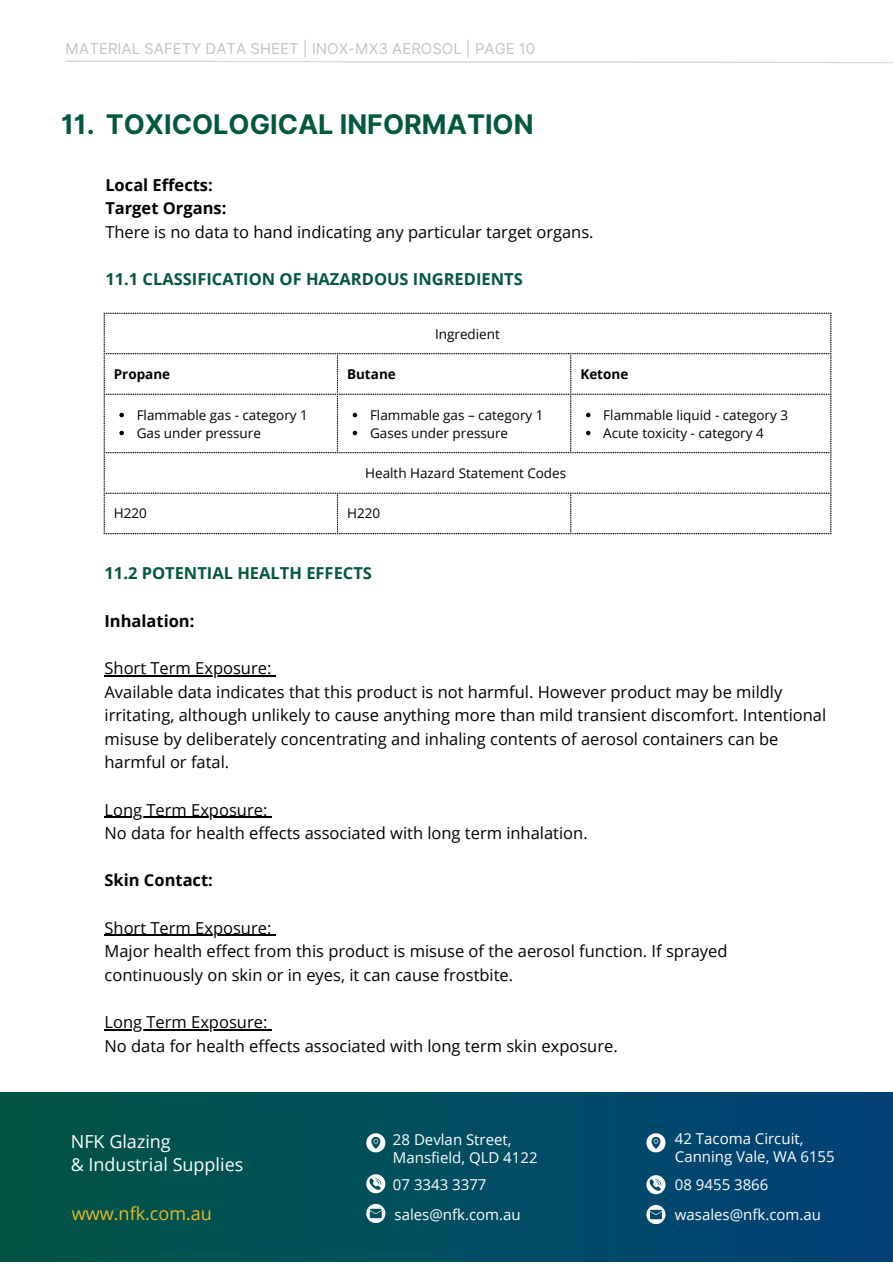
<style>
.page{position:relative;width:893px;height:1264px;background:#fff}
.page>*{position:absolute;margin:0;border:0;box-sizing:border-box;transform-origin:0 0}
.t1{font:700 27px "Inter";color:#00583d}
.t2{font:18px "Open Sans";color:#fff}
.t3{font:18px "Open Sans";color:#ecba25}
.t4{font:16.5px/23.5px "Open Sans";color:#000}
.t5{font:700 16.5px "Open Sans";color:#00583d}
.t6{font:700 16.5px "Open Sans";color:#000}
.t7{font:15px "Open Sans";color:#fff}
.t8{font:15px "Inter";color:#c4c4c4}
.t9{font:13.5px "Open Sans";color:#000}
.t10{font:700 13.5px "Open Sans";color:#000}
</style>
<div class="page">
<img style="left:0;top:1092px;width:892px;height:169px">
<svg style="left:366px;top:1174px;width:19px;height:19px"></svg>
<svg style="left:366px;top:1133px;width:19px;height:19px"></svg>
<svg style="left:366px;top:1203px;width:19px;height:19px"></svg>
<svg style="left:646px;top:1175px;width:19px;height:19px"></svg>
<svg style="left:646px;top:1133px;width:19px;height:19px"></svg>
<svg style="left:646px;top:1204px;width:19px;height:19px"></svg>
<svg style="left:65px;top:60px;width:827px;height:4px"></svg>
<svg style="left:104px;top:313px;width:234px;height:221px"></svg>
<svg style="left:339px;top:313px;width:232px;height:221px"></svg>
<svg style="left:572px;top:313px;width:259px;height:221px"></svg>
<hr style="left:104px;top:675px;width:167px;height:1px;background:#000">
<hr style="left:104px;top:816px;width:163px;height:1px;background:#000">
<hr style="left:104px;top:934px;width:167px;height:1px;background:#000">
<hr style="left:104px;top:1029px;width:163px;height:1px;background:#000">
<p class="t8" style="left:66px;top:40px;width:471px">MATERIAL SAFETY DATA SHEET | INOX-MX3 AEROSOL | PAGE 10</p>
<p class="t1" style="left:61px;top:108px;width:474px">11. TOXICOLOGICAL INFORMATION</p>
<p class="t6" style="left:105px;top:173px;width:109px">Local Effects:</p>
<p class="t6" style="left:105px;top:196px;width:123px">Target Organs:</p>
<p class="t4" style="left:105px;top:220px;width:490px">There is no data to hand indicating any particular target organs.</p>
<p class="t5" style="left:105px;top:267px;width:419px">11.1 CLASSIFICATION OF HAZARDOUS INGREDIENTS</p>
<p class="t9" style="left:435px;top:324px;width:66px">Ingredient</p>
<p class="t10" style="left:114px;top:364px;width:58px">Propane</p>
<p class="t10" style="left:347px;top:364px;width:50px">Butane</p>
<p class="t10" style="left:580px;top:364px;width:49px">Ketone</p>
<p class="t9" style="left:137px;top:405px;width:173px">Flammable gas - category 1</p>
<p class="t9" style="left:137px;top:423px;width:126px">Gas under pressure</p>
<p class="t9" style="left:370px;top:405px;width:175px">Flammable gas – category 1</p>
<p class="t9" style="left:370px;top:423px;width:140px">Gases under pressure</p>
<p class="t9" style="left:603px;top:405px;width:186px">Flammable liquid - category 3</p>
<p class="t9" style="left:603px;top:423px;width:162px">Acute toxicity - category 4</p>
<p class="t9" style="left:365px;top:463px;width:202px">Health Hazard Statement Codes</p>
<p class="t9" style="left:114px;top:504px;width:35px">H220</p>
<p class="t9" style="left:347px;top:504px;width:35px">H220</p>
<p class="t5" style="left:104px;top:562px;width:269px">11.2 POTENTIAL HEALTH EFFECTS</p>
<p class="t6" style="left:104px;top:609px;width:91px">Inhalation:</p>
<p class="t4" style="left:104px;top:655px;width:168px">Short Term Exposure:</p>
<p class="t4" style="left:104px;top:679px;width:723px">Available data indicates that this product is not harmful. However product may be mildly irritating, although unlikely to cause anything more than mild transient discomfort. Intentional misuse by deliberately concentrating and inhaling contents of aerosol containers can be harmful or fatal.</p>
<p class="t4" style="left:104px;top:797px;width:164px">Long Term Exposure:</p>
<p class="t4" style="left:104px;top:821px;width:484px">No data for health effects associated with long term inhalation.</p>
<p class="t6" style="left:104px;top:868px;width:110px">Skin Contact:</p>
<p class="t4" style="left:104px;top:915px;width:168px">Short Term Exposure:</p>
<p class="t4" style="left:104px;top:939px;width:624px">Major health effect from this product is misuse of the aerosol function. If sprayed continuously on skin or in eyes, it can cause frostbite.</p>
<p class="t4" style="left:104px;top:1009px;width:164px">Long Term Exposure:</p>
<p class="t4" style="left:104px;top:1033px;width:514px">No data for health effects associated with long term skin exposure.</p>
<p class="t2" style="left:71px;top:1129px;width:101px">NFK Glazing</p>
<p class="t2" style="left:71px;top:1151px;width:174px">&amp; Industrial Supplies</p>
<p class="t7" style="left:393px;top:1129px;width:120px">28 Devlan Street,</p>
<p class="t7" style="left:393px;top:1147px;width:146px">Mansfield, QLD 4122</p>
<p class="t7" style="left:393px;top:1173px;width:95px">07 3343 3377</p>
<p class="t7" style="left:675px;top:1128px;width:130px">42 Tacoma Circuit,</p>
<p class="t7" style="left:675px;top:1146px;width:161px">Canning Vale, WA 6155</p>
<p class="t7" style="left:675px;top:1173px;width:95px">08 9455 3866</p>
<p class="t3" style="left:72px;top:1200px;width:141px">www.nfk.com.au</p>
<p class="t7" style="left:675px;top:1203px;width:148px">wasales@nfk.com.au</p>
<p class="t7" style="left:394px;top:1203px;width:128px">sales@nfk.com.au</p>
</div>
